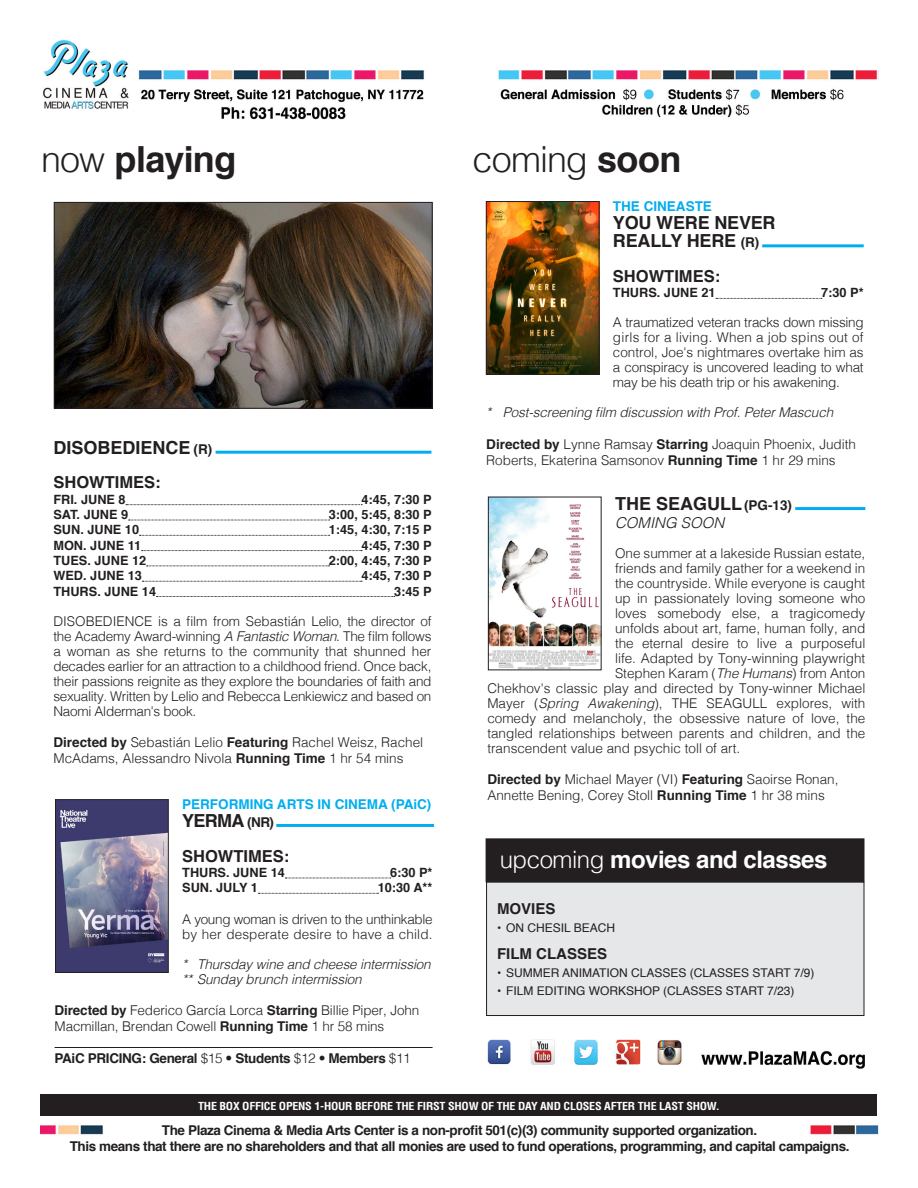
<style>
.page{position:relative;width:918px;height:1188px;background:#fff}
.page>*{position:absolute;margin:0;border:0;box-sizing:border-box;transform-origin:0 0}
.t1{font:700 36px "Helvetica";letter-spacing:-.02em;color:#231f20}
.t2{font:300 36px "Helvetica";letter-spacing:-.03em;color:#231f20}
.t3{font:700 24px "Helvetica";letter-spacing:-.02em;color:#fff}
.t4{font:700 18px "Helvetica";letter-spacing:-.01em;color:#231f20}
.t5{font:700 16.5px "Helvetica";color:#231f20}
.t6{font:700 15px "Helvetica";color:#231f20}
.t7{font:italic 300 15px "Helvetica";color:#231f20}
.t8{font:300 13.5px/15px "Helvetica";color:#231f20}
.t9{font:700 13.5px/16.2px "Helvetica";letter-spacing:-.03em;color:#231f20;text-align:center}
.t10{font:italic 300 13.5px "Helvetica";letter-spacing:-.01em;color:#231f20}
.t11{font:300 13.5px/15px "Helvetica";letter-spacing:-.025em;color:#231f20}
.t12{font:700 13.5px "Helvetica";color:#00aeef}
.t13{font:700 12.75px "Helvetica";color:#231f20}
.t14{font:12px "Helvetica";color:#231f20}
.t15{font:700 condensed 10.8px "Helvetica";letter-spacing:-.02em;color:#fff;scale:1.11 1}
.s1{font-weight:300}
.s2{font-weight:700}
.s3{font-size:13.5px}
.s4{font-style:italic}
</style>
<div class="page">
<img style="left:43px;top:40px;width:836px;height:80px">
<img style="left:40px;top:1125px;width:839px;height:10px">
<div style="left:121px;top:1107px;width:688px;height:52px;background:#fff"></div>
<div style="left:40px;top:1095px;width:838px;height:21px;background:#231f20"></div>
<img style="left:701px;top:1051px;width:164px;height:18px">
<img style="left:487px;top:1039px;width:195px;height:26px">
<img style="left:488px;top:203px;width:109px;height:170px">
<div style="left:486px;top:201px;width:113px;height:174px;border:1px solid #231f20"></div>
<hr style="left:762px;top:244px;width:102px;height:3px;background:#00aeef">
<svg style="left:716px;top:298px;width:106px;height:1px"></svg>
<hr style="left:216px;top:451px;width:215px;height:3px;background:#00aeef">
<svg style="left:126px;top:504px;width:236px;height:1px"></svg>
<svg style="left:129px;top:520px;width:201px;height:1px"></svg>
<svg style="left:139px;top:535px;width:191px;height:1px"></svg>
<svg style="left:142px;top:550px;width:220px;height:1px"></svg>
<svg style="left:147px;top:566px;width:183px;height:1px"></svg>
<svg style="left:142px;top:581px;width:220px;height:1px"></svg>
<svg style="left:156px;top:596px;width:239px;height:1px"></svg>
<hr style="left:795px;top:507px;width:70px;height:3px;background:#00aeef">
<img style="left:56px;top:204px;width:375px;height:203px">
<div style="left:54px;top:202px;width:379px;height:207px;border:1px solid #231f20"></div>
<img style="left:490px;top:499px;width:110px;height:169px">
<div style="left:488px;top:497px;width:114px;height:173px;border:1px solid #231f20"></div>
<div style="left:487px;top:882px;width:377px;height:134px;background:#e6e7e9"></div>
<div style="left:486px;top:882px;width:378px;height:134px;border:1px solid #231f20"></div>
<div style="left:486px;top:839px;width:378px;height:43px;background:#231f20"></div>
<hr style="left:276px;top:824px;width:158px;height:3px;background:#00aeef">
<svg style="left:285px;top:878px;width:106px;height:1px"></svg>
<svg style="left:258px;top:893px;width:120px;height:1px"></svg>
<hr style="left:55px;top:1047px;width:378px;height:1px;background:#231f20">
<div style="left:56px;top:800px;width:112px;height:172px;background:#3d3b6d"></div>
<img style="left:59px;top:810px;width:108px;height:153px">
<div style="left:55px;top:799px;width:114px;height:174px;border:1px solid #231f20"></div>
<p class="t1" style="left:41px;top:130px;width:197px"><span class="s1">now</span> playing</p>
<p class="t2" style="left:472px;top:128px;width:211px">coming <span class="s2">soon</span></p>
<p class="t4" style="left:53px;top:433px;width:160px">DISOBEDIENCE <span class="s3">(R)</span></p>
<p class="t5" style="left:53px;top:469px;width:109px">SHOWTIMES:</p>
<p class="t13" style="left:53px;top:489px;width:74px">FRI. JUNE 8</p>
<p class="t13" style="left:361px;top:489px;width:72px">4:45, 7:30 P</p>
<p class="t13" style="left:53px;top:504px;width:76px">SAT. JUNE 9</p>
<p class="t13" style="left:329px;top:504px;width:104px">3:00, 5:45, 8:30 P</p>
<p class="t13" style="left:53px;top:520px;width:87px">SUN. JUNE 10</p>
<p class="t13" style="left:329px;top:520px;width:104px">1:45, 4:30, 7:15 P</p>
<p class="t13" style="left:53px;top:535px;width:89px">MON. JUNE 11</p>
<p class="t13" style="left:361px;top:535px;width:72px">4:45, 7:30 P</p>
<p class="t13" style="left:53px;top:550px;width:94px">TUES. JUNE 12</p>
<p class="t13" style="left:329px;top:550px;width:104px">2:00, 4:45, 7:30 P</p>
<p class="t13" style="left:53px;top:565px;width:90px">WED. JUNE 13</p>
<p class="t13" style="left:361px;top:565px;width:72px">4:45, 7:30 P</p>
<p class="t13" style="left:53px;top:581px;width:104px">THURS. JUNE 14</p>
<p class="t13" style="left:394px;top:581px;width:39px">3:45 P</p>
<p class="t8" style="left:53px;top:612px;width:380px;text-align:justify">DISOBEDIENCE is a film from Sebastián Lelio, the director of the Academy Award-winning <span class="s4">A Fantastic Woman</span>. The film follows a woman as she returns to the community that shunned her decades earlier for an attraction to a childhood friend. Once back, their passions reignite as they explore the boundaries of faith and sexuality. Written by Lelio and Rebecca Lenkiewicz and based on Naomi Alderman's book.</p>
<p class="t8" style="left:53px;top:733px;width:371px;line-height:16.2px"><span class="s2">Directed by</span> Sebastián Lelio <span class="s2">Featuring</span> Rachel Weisz, Rachel<br>McAdams, Alessandro Nivola <span class="s2">Running Time</span> 1 hr 54 mins</p>
<p class="t12" style="left:182px;top:793px;width:251px">PERFORMING ARTS IN CINEMA (PAiC)</p>
<p class="t4" style="left:182px;top:806px;width:93px">YERMA <span class="s3">(NR)</span></p>
<p class="t5" style="left:182px;top:843px;width:109px">SHOWTIMES:</p>
<p class="t13" style="left:182px;top:862px;width:104px">THURS. JUNE 14</p>
<p class="t13" style="left:390px;top:862px;width:44px">6:30 P*</p>
<p class="t13" style="left:182px;top:878px;width:77px">SUN. JULY 1</p>
<p class="t13" style="left:378px;top:878px;width:56px">10:30 A**</p>
<p class="t11" style="left:182px;top:910px;width:252px">A young woman is driven to the unthinkable by her desperate desire to have a child.</p>
<p class="t10" style="left:182px;top:952px;width:250px">* Thursday wine and cheese intermission</p>
<p class="t10" style="left:182px;top:967px;width:181px">** Sunday brunch intermission</p>
<p class="t8" style="left:55px;top:1001px;width:366px;line-height:16.2px"><span class="s2">Directed by</span> Federico García Lorca <span class="s2">Starring</span> Billie Piper, John<br>Macmillan, Brendan Cowell <span class="s2">Running Time</span> 1 hr 58 mins</p>
<p class="t9" style="left:55px;top:1051px;width:358px">PAiC PRICING: General <span class="s1">$15 •</span> Students <span class="s1">$12 •</span> Members <span class="s1">$11</span></p>
<p class="t12" style="left:613px;top:196px;width:101px">THE CINEASTE</p>
<p class="t4" style="left:613px;top:208px;width:164px">YOU WERE NEVER</p>
<p class="t4" style="left:613px;top:226px;width:148px">REALLY HERE <span class="s3">(R)</span></p>
<p class="t5" style="left:613px;top:263px;width:109px">SHOWTIMES:</p>
<p class="t13" style="left:613px;top:283px;width:104px">THURS. JUNE 21</p>
<p class="t13" style="left:821px;top:283px;width:44px">7:30 P*</p>
<p class="t8" style="left:613px;top:314px;width:252px;text-align:justify">A traumatized veteran tracks down missing girls for a living. When a job spins out of control, Joe's nightmares overtake him as a conspiracy is uncovered leading to what may be his death trip or his awakening.</p>
<p class="t10" style="left:486px;top:401px;width:348px">* Post-screening film discussion with Prof. Peter Mascuch</p>
<p class="t8" style="left:486px;top:435px;width:371px;line-height:16.2px"><span class="s2">Directed by</span> Lynne Ramsay <span class="s2">Starring</span> Joaquin Phoenix, Judith<br>Roberts, Ekaterina Samsonov <span class="s2">Running Time</span> 1 hr 29 mins</p>
<p class="t4" style="left:615px;top:489px;width:178px">THE SEAGULL<span class="s3">(PG-13)</span></p>
<p class="t7" style="left:615px;top:510px;width:111px">COMING SOON</p>
<p class="t8" style="left:615px;top:545px;width:252px">One summer at a lakeside Russian estate,</p>
<p class="t8" style="left:615px;top:560px;width:252px">friends and family gather for a weekend in</p>
<p class="t8" style="left:615px;top:575px;width:252px">the countryside. While everyone is caught</p>
<p class="t8" style="left:615px;top:590px;width:252px">up in passionately loving someone who</p>
<p class="t8" style="left:615px;top:605px;width:252px">loves somebody else, a tragicomedy</p>
<p class="t8" style="left:615px;top:620px;width:252px">unfolds about art, fame, human folly, and</p>
<p class="t8" style="left:615px;top:635px;width:252px">the eternal desire to live a purposeful</p>
<p class="t8" style="left:615px;top:650px;width:252px">life. Adapted by Tony-winning playwright</p>
<p class="t8" style="left:615px;top:665px;width:252px">Stephen Karam (<span class="s4">The Humans</span>) from Anton</p>
<p class="t8" style="left:487px;top:680px;width:380px">Chekhov's classic play and directed by Tony-winner Michael</p>
<p class="t8" style="left:487px;top:695px;width:380px">Mayer (<span class="s4">Spring Awakening</span>), THE SEAGULL explores, with</p>
<p class="t8" style="left:487px;top:710px;width:380px">comedy and melancholy, the obsessive nature of love, the</p>
<p class="t8" style="left:487px;top:725px;width:379px">tangled relationships between parents and children, and the</p>
<p class="t8" style="left:487px;top:740px;width:254px">transcendent value and psychic toll of art.</p>
<p class="t8" style="left:487px;top:770px;width:353px;line-height:16.2px"><span class="s2">Directed by</span> Michael Mayer (VI) <span class="s2">Featuring</span> Saoirse Ronan,<br>Annette Bening, Corey Stoll <span class="s2">Running Time</span> 1 hr 38 mins</p>
<p class="t3" style="left:500px;top:840px;width:329px"><span class="s1">upcoming</span> movies and classes</p>
<p class="t6" style="left:497px;top:897px;width:60px">MOVIES</p>
<p class="t14" style="left:497px;top:918px;width:119px">• ON CHESIL BEACH</p>
<p class="t6" style="left:497px;top:942px;width:112px">FILM CLASSES</p>
<p class="t14" style="left:497px;top:963px;width:319px">• SUMMER ANIMATION CLASSES (CLASSES START 7/9)</p>
<p class="t14" style="left:497px;top:981px;width:299px">• FILM EDITING WORKSHOP (CLASSES START 7/23)</p>
<p class="t15" style="left:198px;top:1099px;width:471px">THE BOX OFFICE OPENS 1-HOUR BEFORE THE FIRST SHOW OF THE DAY AND CLOSES AFTER THE LAST SHOW.</p>
<p class="t9" style="left:70px;top:1122px;width:781px">The Plaza Cinema &amp; Media Arts Center is a non-profit 501(c)(3) community supported organization.<br>This means that there are no shareholders and that all monies are used to fund operations, programming, and capital campaigns.</p>
</div>
